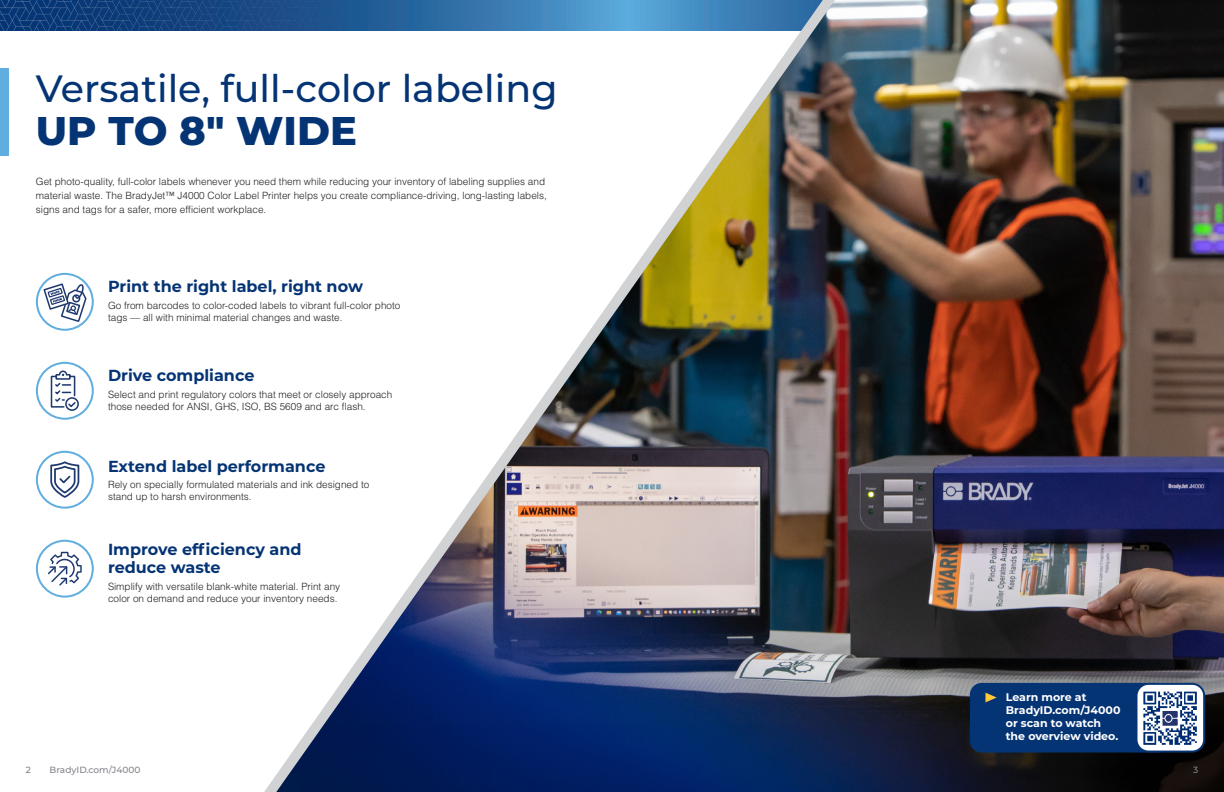
<style>
.page{position:relative;width:1224px;height:792px;background:#fff}
.page>*{position:absolute;margin:0;border:0;box-sizing:border-box;transform-origin:0 0}
.t1{font:800 40px "Montserrat";color:#053474}
.t2{font:500 38px "Montserrat";color:#053474}
.t3{font:700 16px/18px "Montserrat";color:#053474}
.t4{font:700 11px/13px "Montserrat";color:#fff}
.t5{font:300 10px/12px "Helvetica LT Std";color:#231f20}
.t6{font:500 9px "Montserrat";color:#80838a}
</style>
<div class="page">
<img style="left:0;top:0;width:222px;height:31px">
<img style="left:865px;top:0;width:359px;height:792px">
<svg style="left:1083px;top:702px;width:141px;height:90px;background:#080605"></svg>
<div style="left:970px;top:683px;width:200px;height:70px;background:#053474;border-radius:12px"></div>
<div style="left:0;top:68px;width:8px;height:87px;background:#60aee0"></div>
<div style="left:36px;top:362px;width:58px;height:58px;border:2px solid #60aee0;border-radius:50%"></div>
<div style="left:36px;top:540px;width:58px;height:58px;border:2px solid #60aee0;border-radius:50%"></div>
<div style="left:36px;top:451px;width:58px;height:58px;border:2px solid #60aee0;border-radius:50%"></div>
<div style="left:36px;top:273px;width:58px;height:58px;border:2px solid #60aee0;border-radius:50%"></div>
<img style="left:222px;top:0;width:643px;height:792px">
<svg style="left:986px;top:693px;width:11px;height:9px"></svg>
<div style="left:1136px;top:684px;width:68px;height:68px;background:#fff;border-radius:12px"></div>
<div style="left:1135px;top:683px;width:70px;height:70px;border:2px solid #053474;border-radius:12px"></div>
<img style="left:1143px;top:691px;width:54px;height:54px">
<svg style="left:51px;top:371px;width:28px;height:40px"></svg>
<svg style="left:50px;top:461px;width:29px;height:37px"></svg>
<svg style="left:48px;top:552px;width:34px;height:34px"></svg>
<svg style="left:44px;top:283px;width:42px;height:39px"></svg>
<h2 class="t2" style="left:36px;top:62px;width:523px">Versatile, full-color labeling</h2>
<h1 class="t1" style="left:36px;top:102px;width:323px">UP TO 8" WIDE</h1>
<p class="t5" style="left:36px;top:174px;width:513px;line-height:14px">Get photo-quality, full-color labels whenever you need them while reducing your inventory of labeling supplies and material waste. The BradyJet™ J4000 Color Label Printer helps you create compliance-driving, long-lasting labels, signs and tags for a safer, more efficient workplace.</p>
<h3 class="t3" style="left:108px;top:277px;width:257px">Print the right label, right now</h3>
<p class="t5" style="left:108px;top:299px;width:294px">Go from barcodes to color-coded labels to vibrant full-color photo tags — all with minimal material changes and waste.</p>
<h3 class="t3" style="left:108px;top:366px;width:148px">Drive compliance</h3>
<p class="t5" style="left:108px;top:388px;width:286px">Select and print regulatory colors that meet or closely approach those needed for ANSI, GHS, ISO, BS 5609 and arc flash.</p>
<h3 class="t3" style="left:108px;top:456px;width:219px">Extend label performance</h3>
<p class="t5" style="left:108px;top:478px;width:263px">Rely on specially formulated materials and ink designed to stand up to harsh environments.</p>
<h3 class="t3" style="left:108px;top:540px;width:195px">Improve efficiency and reduce waste</h3>
<p class="t5" style="left:108px;top:580px;width:234px">Simplify with versatile blank-white material. Print any color on demand and reduce your inventory needs.</p>
<p class="t4" style="left:1006px;top:690px;width:116px">Learn more at<br>BradyID.com/J4000 or scan to watch the overview video.</p>
<p class="t6" style="left:26px;top:763px;width:7px">2</p>
<p class="t6" style="left:50px;top:763px;width:93px">BradyID.com/J4000</p>
<p class="t6" style="left:1193px;top:763px;width:7px">3</p>
</div>
